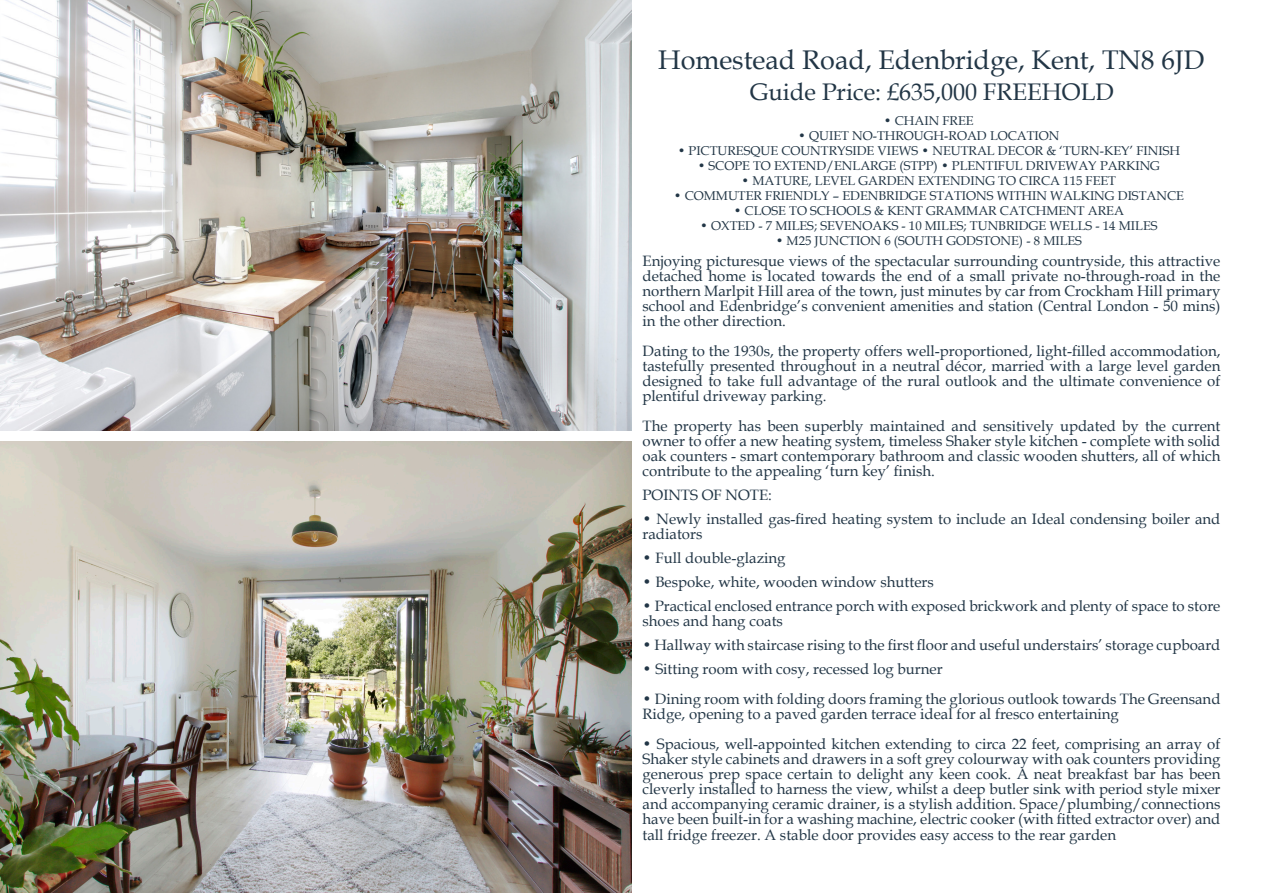
<style>
.page{position:relative;width:1263px;height:893px;background:#fff}
.page>*{position:absolute;margin:0;border:0;box-sizing:border-box;transform-origin:0 0}
.t1{font:27px "Book Antiqua";color:#223646}
.t2{font:24px "Book Antiqua";color:#223646}
.t3{font:15px/15px "Book Antiqua";color:#223646;text-align:justify}
.t4{font:12.75px "Book Antiqua";color:#223646}
</style>
<div class="page">
<img style="left:0;top:0;width:631px;height:431px">
<img style="left:0;top:441px;width:631px;height:452px">
<p class="t1" style="left:658px;top:41px;width:548px">Homestead Road, Edenbridge, Kent, TN8 6JD</p>
<p class="t2" style="left:750px;top:75px;width:365px">Guide Price: £635,000 FREEHOLD</p>
<p class="t4" style="left:884px;top:112px;width:91px">• CHAIN FREE</p>
<p class="t4" style="left:798px;top:127px;width:263px">• QUIET NO-THROUGH-ROAD LOCATION</p>
<p class="t4" style="left:678px;top:142px;width:504px">• PICTURESQUE COUNTRYSIDE VIEWS • NEUTRAL DECOR &amp; ‘TURN-KEY’ FINISH</p>
<p class="t4" style="left:698px;top:157px;width:464px">• SCOPE TO EXTEND/ENLARGE (STPP) • PLENTIFUL DRIVEWAY PARKING</p>
<p class="t4" style="left:742px;top:172px;width:376px">• MATURE, LEVEL GARDEN EXTENDING TO CIRCA 115 FEET</p>
<p class="t4" style="left:674px;top:187px;width:511px">• COMMUTER FRIENDLY – EDENBRIDGE STATIONS WITHIN WALKING DISTANCE</p>
<p class="t4" style="left:734px;top:202px;width:392px">• CLOSE TO SCHOOLS &amp; KENT GRAMMAR CATCHMENT AREA</p>
<p class="t4" style="left:700px;top:217px;width:459px">• OXTED - 7 MILES; SEVENOAKS - 10 MILES; TUNBRIDGE WELLS - 14 MILES</p>
<p class="t4" style="left:776px;top:232px;width:308px">• M25 JUNCTION 6 (SOUTH GODSTONE) - 8 MILES</p>
<p class="t3" style="left:642px;top:253px;width:579px">Enjoying picturesque views of the spectacular surrounding countryside, this attractive detached home is located towards the end of a small private no-through-road in the northern Marlpit Hill area of the town, just minutes by car from Crockham Hill primary school and Edenbridge’s convenient amenities and station (Central London - 50 mins) in the other direction.</p>
<p class="t3" style="left:642px;top:343px;width:579px">Dating to the 1930s, the property offers well-proportioned, light-filled accommodation, tastefully presented throughout in a neutral décor, married with a large level garden designed to take full advantage of the rural outlook and the ultimate convenience of plentiful driveway parking.</p>
<p class="t3" style="left:642px;top:418px;width:579px">The property has been superbly maintained and sensitively updated by the current owner to offer a new heating system, timeless Shaker style kitchen - complete with solid oak counters - smart contemporary bathroom and classic wooden shutters, all of which contribute to the appealing ‘turn key’ finish.</p>
<p class="t3" style="left:642px;top:487px;width:131px">POINTS OF NOTE:</p>
<p class="t3" style="left:642px;top:511px;width:579px">• Newly installed gas-fired heating system to include an Ideal condensing boiler and radiators</p>
<p class="t3" style="left:642px;top:550px;width:145px">• Full double-glazing</p>
<p class="t3" style="left:642px;top:574px;width:293px">• Bespoke, white, wooden window shutters</p>
<p class="t3" style="left:642px;top:598px;width:579px">• Practical enclosed entrance porch with exposed brickwork and plenty of space to store shoes and hang coats</p>
<p class="t3" style="left:642px;top:637px;width:579px">• Hallway with staircase rising to the first floor and useful understairs’ storage cupboard</p>
<p class="t3" style="left:642px;top:661px;width:302px">• Sitting room with cosy, recessed log burner</p>
<p class="t3" style="left:642px;top:691px;width:579px">• Dining room with folding doors framing the glorious outlook towards The Greensand<br>Ridge, opening to a paved garden terrace ideal for al fresco entertaining</p>
<p class="t3" style="left:642px;top:736px;width:579px">• Spacious, well-appointed kitchen extending to circa 22 feet, comprising an array of Shaker style cabinets and drawers in a soft grey colourway with oak counters providing generous prep space certain to delight any keen cook. A neat breakfast bar has been cleverly installed to harness the view, whilst a deep butler sink with period style mixer and accompanying ceramic drainer, is a stylish addition. Space/plumbing/connections have been built-in for a washing machine, electric cooker (with fitted extractor over) and</p>
<p class="t3" style="left:642px;top:827px;width:475px">tall fridge freezer. A stable door provides easy access to the rear garden</p>
</div>
